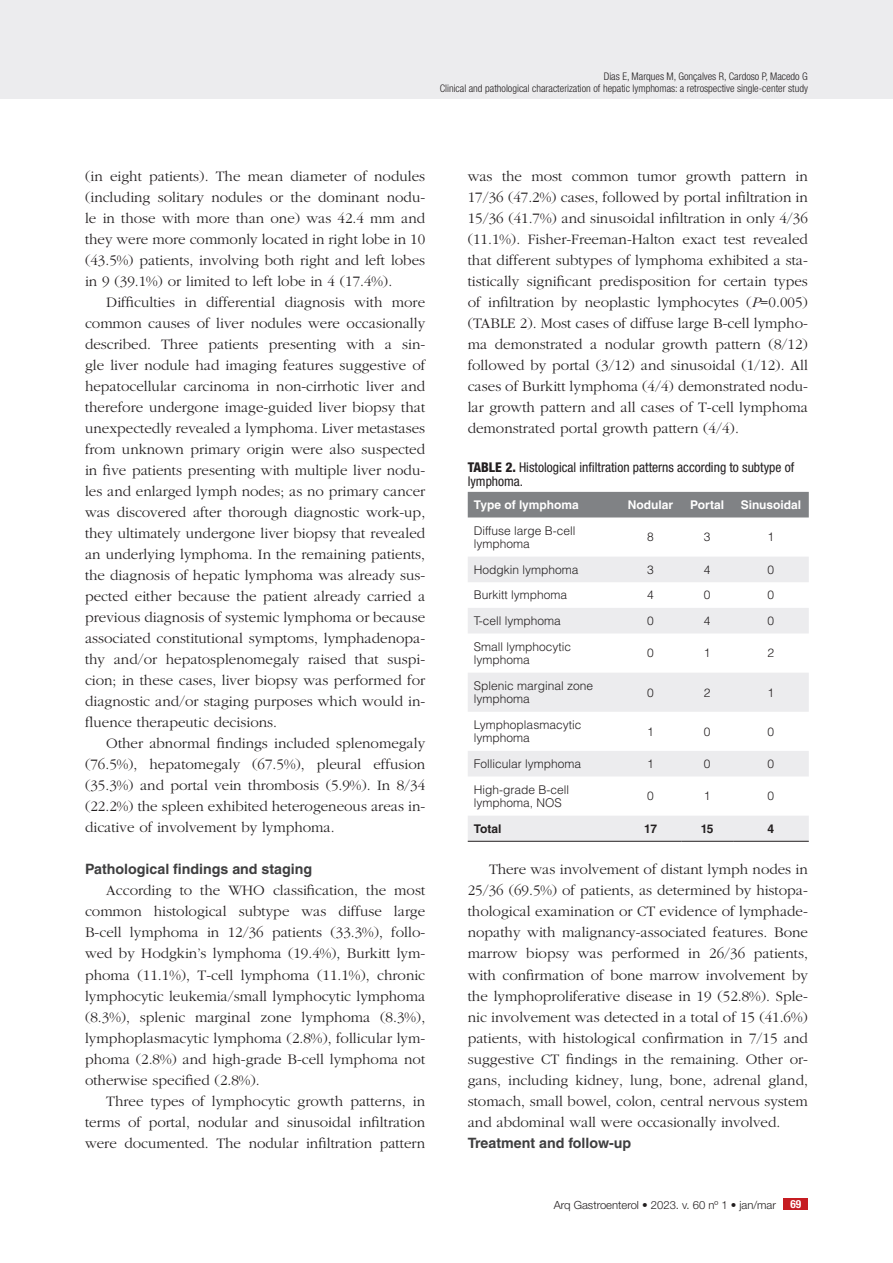
<style>
.page{position:relative;width:893px;height:1263px;background:#fff}
.page>*{position:absolute;margin:0;border:0;box-sizing:border-box;transform-origin:0 0}
.Body_Text{font:300 15px/21px "Garamond";color:#231f20;text-align:justify}
.Body_Topic{font:700 14.25px "Helvetica LT Std";color:#3e3e3f}
.Legenda{font:condensed 13.5px/14.2px "Helvetica Neue LT Pro";color:#231f20}
.Body_Tabela{font:300 12px/13.5px "Helvetica LT Std";color:#231f20}
.Tit_Tab{font:700 12px "Helvetica LT Std";color:#fff}
.Body_Tabela-2{font:700 12px "Helvetica LT Std";letter-spacing:-.015em;color:#231f20}
.t1{font:300 11.25px "Helvetica Neue LT Pro";color:#231f20}
.t2{font:700 condensed 11.25px "Helvetica Neue LT Pro";color:#fff}
.t3{font:300 condensed 10.5px/12px "Helvetica Neue LT Pro";color:#231f20;text-align:right}
.s1{font-style:italic}
.s2{font-weight:800}
</style>
<div class="page">
<div style="left:0;top:0;width:893px;height:99px;background:#ececee"></div>
<div style="left:784px;top:1198px;width:24px;height:12px;background:#c61c22"></div>
<div style="left:468px;top:492px;width:341px;height:25px;background:#808285"></div>
<svg style="left:468px;top:557px;width:341px;height:284px"></svg>
<hr style="left:468px;top:841px;width:152px;height:1px;background:#231f20">
<hr style="left:620px;top:841px;width:61px;height:1px;background:#231f20">
<hr style="left:681px;top:841px;width:52px;height:1px;background:#231f20">
<hr style="left:733px;top:841px;width:76px;height:1px;background:#231f20">
<p class="t3" style="left:440px;top:70px;width:370px">Dias E, Marques M, Gonçalves R, Cardoso P, Macedo G<br>Clinical and pathological characterization of hepatic lymphomas: a retrospective single-center study</p>
<p class="Body_Text" style="left:85px;top:166px;width:342px">(in eight patients). The mean diameter of nodules (including solitary nodules or the dominant nodu&shy;le in those with more than one) was 42.4 mm and they were more commonly located in right lobe in 10 (43.5%) patients, involving both right and left lobes in 9 (39.1%) or limited to left lobe in 4 (17.4%).</p>
<p class="Body_Text" style="left:85px;top:292px;width:342px;text-indent:21px">Difficulties in differential diagnosis with more common causes of liver nodules were occasionally described. Three patients presenting with a sin&shy;gle liver nodule had imaging features suggestive of hepatocellular carcinoma in non-cirrhotic liver and therefore undergone image-guided liver biopsy that unexpectedly revealed a lymphoma. Liver metastases from unknown primary origin were also suspected in five patients presenting with multiple liver nodu&shy;les and enlarged lymph nodes; as no primary cancer was discovered after thorough diagnostic work-up, they ultimately undergone liver biopsy that revealed an underlying lymphoma. In the remaining patients, the diagnosis of hepatic lymphoma was already sus&shy;pected either because the patient already carried a previous diagnosis of systemic lymphoma or because associated constitutional symptoms, lymphadenopa&shy;thy and/or hepatosplenomegaly raised that suspi&shy;cion; in these cases, liver biopsy was performed for diagnostic and/or staging purposes which would in&shy;fluence therapeutic decisions.</p>
<p class="Body_Text" style="left:85px;top:733px;width:342px;text-indent:21px">Other abnormal findings included splenomegaly (76.5%), hepatomegaly (67.5%), pleural effusion (35.3%) and portal vein thrombosis (5.9%). In 8/34 (22.2%) the spleen exhibited heterogeneous areas in&shy;dicative of involvement by lymphoma.</p>
<p class="Body_Topic" style="left:85px;top:861px;width:229px">Pathological findings and staging</p>
<p class="Body_Text" style="left:85px;top:880px;width:342px;text-indent:21px">According to the WHO classification, the most common histological subtype was diffuse large B-cell lymphoma in 12/36 patients (33.3%), follo&shy;wed by Hodgkin’s lymphoma (19.4%), Burkitt lym&shy;phoma (11.1%), T-cell lymphoma (11.1%), chronic lymphocytic leukemia/small lymphocytic lymphoma (8.3%), splenic marginal zone lymphoma (8.3%), lymphoplasmacytic lymphoma (2.8%), follicular lym&shy;phoma (2.8%) and high-grade B-cell lymphoma not otherwise specified (2.8%).</p>
<p class="Body_Text" style="left:85px;top:1090px;width:342px;text-indent:21px">Three types of lymphocytic growth patterns, in terms of portal, nodular and sinusoidal infiltration were documented. The nodular infiltration pattern</p>
<p class="Body_Text" style="left:468px;top:166px;width:342px">was the most common tumor growth pattern in 17/36 (47.2%) cases, followed by portal infiltration in 15/36 (41.7%) and sinusoidal infiltration in only 4/36 (11.1%). Fisher-Freeman-Halton exact test revealed that different subtypes of lymphoma exhibited a sta&shy;tistically significant predisposition for certain types of infiltration by neoplastic lymphocytes (<span class="s1">P</span>=0.005) (TABLE 2). Most cases of diffuse large B-cell lympho&shy;ma demonstrated a nodular growth pattern (8/12) followed by portal (3/12) and sinusoidal (1/12). All cases of Burkitt lymphoma (4/4) demonstrated nodu&shy;lar growth pattern and all cases of T-cell lymphoma demonstrated portal growth pattern (4/4).</p>
<p class="Legenda" style="left:468px;top:460px;width:328px"><span class="s2">TABLE 2.</span> Histological infiltration patterns according to subtype of lymphoma.</p>
<p class="Tit_Tab" style="left:474px;top:497px;width:107px">Type of lymphoma</p>
<p class="Tit_Tab" style="left:628px;top:497px;width:47px">Nodular</p>
<p class="Tit_Tab" style="left:690px;top:497px;width:35px">Portal</p>
<p class="Tit_Tab" style="left:741px;top:497px;width:62px">Sinusoidal</p>
<p class="Body_Tabela" style="left:474px;top:523px;width:103px">Diffuse large B-cell lymphoma</p>
<p class="Body_Tabela" style="left:647px;top:530px;width:8px">8</p>
<p class="Body_Tabela" style="left:704px;top:530px;width:8px">3</p>
<p class="Body_Tabela" style="left:768px;top:530px;width:8px">1</p>
<p class="Body_Tabela" style="left:474px;top:563px;width:106px">Hodgkin lymphoma</p>
<p class="Body_Tabela" style="left:647px;top:563px;width:8px">3</p>
<p class="Body_Tabela" style="left:704px;top:563px;width:8px">4</p>
<p class="Body_Tabela" style="left:768px;top:563px;width:8px">0</p>
<p class="Body_Tabela" style="left:474px;top:588px;width:95px">Burkitt lymphoma</p>
<p class="Body_Tabela" style="left:647px;top:588px;width:8px">4</p>
<p class="Body_Tabela" style="left:704px;top:588px;width:8px">0</p>
<p class="Body_Tabela" style="left:768px;top:588px;width:8px">0</p>
<p class="Body_Tabela" style="left:474px;top:614px;width:89px">T-cell lymphoma</p>
<p class="Body_Tabela" style="left:647px;top:614px;width:8px">0</p>
<p class="Body_Tabela" style="left:704px;top:614px;width:8px">4</p>
<p class="Body_Tabela" style="left:768px;top:614px;width:8px">0</p>
<p class="Body_Tabela" style="left:474px;top:639px;width:99px">Small lymphocytic lymphoma</p>
<p class="Body_Tabela" style="left:647px;top:646px;width:8px">0</p>
<p class="Body_Tabela" style="left:704px;top:646px;width:8px">1</p>
<p class="Body_Tabela" style="left:768px;top:646px;width:8px">2</p>
<p class="Body_Tabela" style="left:474px;top:679px;width:121px">Splenic marginal zone lymphoma</p>
<p class="Body_Tabela" style="left:647px;top:685px;width:8px">0</p>
<p class="Body_Tabela" style="left:704px;top:685px;width:8px">2</p>
<p class="Body_Tabela" style="left:768px;top:685px;width:8px">1</p>
<p class="Body_Tabela" style="left:474px;top:718px;width:109px">Lymphoplasmacytic lymphoma</p>
<p class="Body_Tabela" style="left:647px;top:724px;width:8px">1</p>
<p class="Body_Tabela" style="left:704px;top:724px;width:8px">0</p>
<p class="Body_Tabela" style="left:768px;top:724px;width:8px">0</p>
<p class="Body_Tabela" style="left:474px;top:757px;width:109px">Follicular lymphoma</p>
<p class="Body_Tabela" style="left:647px;top:757px;width:8px">1</p>
<p class="Body_Tabela" style="left:704px;top:757px;width:8px">0</p>
<p class="Body_Tabela" style="left:768px;top:757px;width:8px">0</p>
<p class="Body_Tabela" style="left:474px;top:782px;width:97px">High-grade B-cell lymphoma, NOS</p>
<p class="Body_Tabela" style="left:647px;top:789px;width:8px">0</p>
<p class="Body_Tabela" style="left:704px;top:789px;width:8px">1</p>
<p class="Body_Tabela" style="left:768px;top:789px;width:8px">0</p>
<p class="Body_Tabela-2" style="left:474px;top:821px;width:29px">Total</p>
<p class="Body_Tabela-2" style="left:644px;top:821px;width:14px">17</p>
<p class="Body_Tabela-2" style="left:701px;top:821px;width:14px">15</p>
<p class="Body_Tabela-2" style="left:768px;top:821px;width:8px">4</p>
<p class="Body_Text" style="left:468px;top:859px;width:342px;text-indent:21px">There was involvement of distant lymph nodes in 25/36 (69.5%) of patients, as determined by histopa&shy;thological examination or CT evidence of lymphade&shy;nopathy with malignancy-associated features. Bone marrow biopsy was performed in 26/36 patients, with confirmation of bone marrow involvement by the lymphoproliferative disease in 19 (52.8%). Sple&shy;nic involvement was detected in a total of 15 (41.6%) patients, with histological confirmation in 7/15 and suggestive CT findings in the remaining. Other or&shy;gans, including kidney, lung, bone, adrenal gland, stomach, small bowel, colon, central nervous system and abdominal wall were occasionally involved.</p>
<p class="Body_Topic" style="left:468px;top:1134px;width:165px">Treatment and follow-up</p>
<p class="t1" style="left:554px;top:1197px;width:224px">Arq Gastroenterol • 2023. v. 60 nº 1 • jan/mar</p>
<p class="t2" style="left:790px;top:1197px;width:12px">69</p>
</div>
